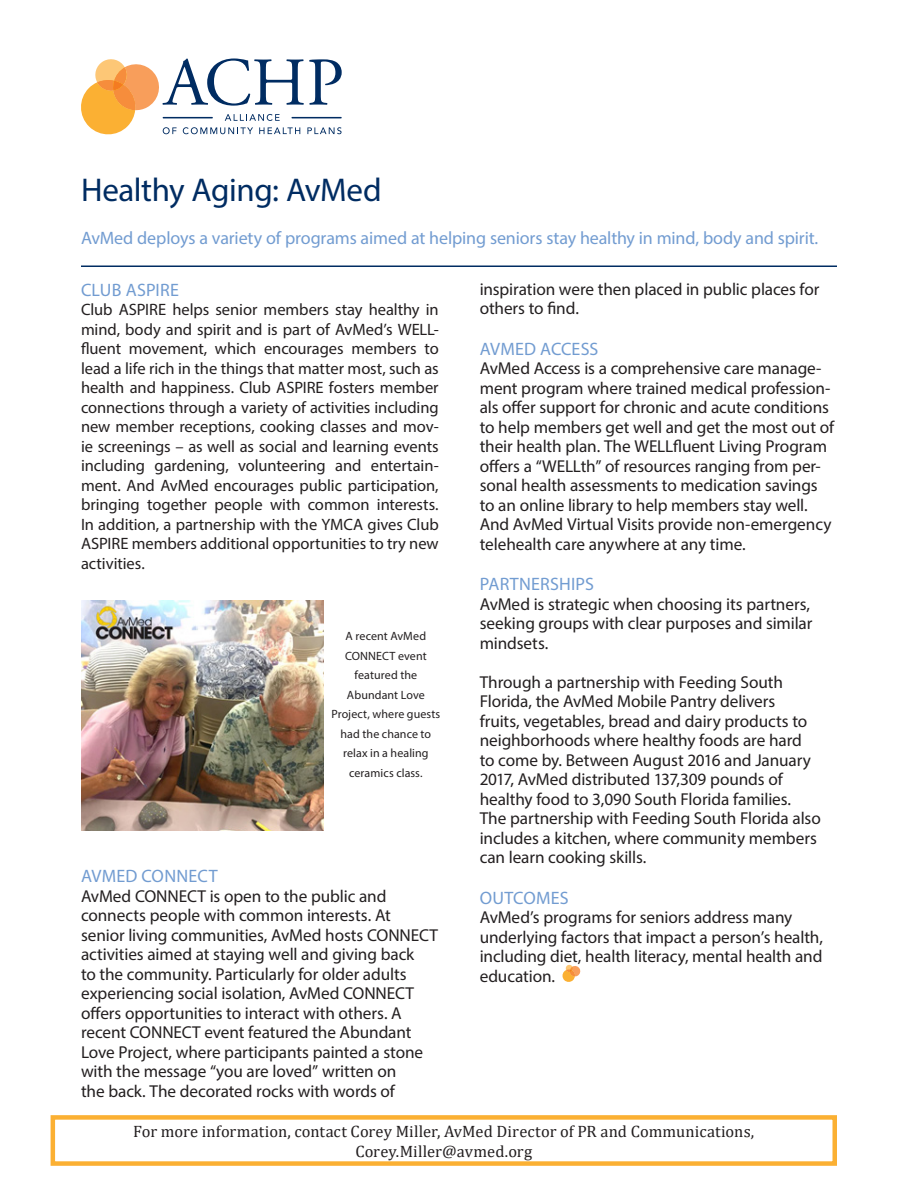
<style>
.page{position:relative;width:918px;height:1188px;background:#fff}
.page>*{position:absolute;margin:0;border:0;box-sizing:border-box;transform-origin:0 0}
.body{font:33px "Myriad Pro";letter-spacing:-.015em;color:#002c62}
.body-2{font:18px "Myriad Pro";letter-spacing:-.005em;color:#729cd1}
.body-3{font:18px "Myriad Pro";letter-spacing:.015em;color:#729cd1}
.body-4{font:17.25px/19.5px "Myriad Pro";letter-spacing:-.005em;color:#231f20}
.body-5{font:16.5px/19.5px "Myriad Pro";letter-spacing:-.005em;color:#231f20;text-align:justify}
.body-6{font:16.5px/19.5px "Cambria";letter-spacing:.005em;color:#231f20;text-align:center}
.body-7{font:12px/19.5px "Myriad Pro";letter-spacing:.005em;color:#231f20;text-align:center}
</style>
<div class="page">
<svg style="left:81px;top:58px;width:261px;height:77px"></svg>
<hr style="left:163px;top:117px;width:50px;height:1px;background:#002c62">
<hr style="left:292px;top:117px;width:50px;height:1px;background:#002c62">
<img style="left:81px;top:601px;width:243px;height:230px">
<svg style="left:562px;top:964px;width:19px;height:18px"></svg>
<hr style="left:81px;top:266px;width:756px;height:1px;background:#002c62">
<div style="left:51px;top:1115px;width:786px;height:51px;border:4px solid #fbb033"></div>
<p class="body" style="left:81px;top:169px;width:302px">Healthy Aging: AvMed</p>
<p class="body-2" style="left:81px;top:227px;width:739px">AvMed deploys a variety of programs aimed at helping seniors stay healthy in mind, body and spirit.</p>
<p class="body-2" style="left:81px;top:278px;width:99px">CLUB ASPIRE</p>
<p class="body-5" style="left:81px;top:299px;width:359px">Club ASPIRE helps senior members stay healthy in mind, body and spirit and is part of AvMed’s WELL&shy;fluent movement, which encourages members to lead a life rich in the things that matter most, such as health and happiness. Club ASPIRE fosters member connections through a variety of activities including new member receptions, cooking classes and mov&shy;ie screenings – as well as social and learning events including gardening, volunteering and entertain&shy;ment. And AvMed encourages public participation, bringing together people with common interests.<br>In addition, a partnership with the YMCA gives Club ASPIRE members additional opportunities to try new activities.</p>
<p class="body-4" style="left:480px;top:279px;width:341px">inspiration were then placed in public places for others to find.</p>
<p class="body-2" style="left:480px;top:338px;width:120px">AVMED ACCESS</p>
<p class="body-4" style="left:480px;top:359px;width:356px">AvMed Access is a comprehensive care manage&shy;ment program where trained medical profession&shy;als offer support for chronic and acute conditions to help members get well and get the most out of their health plan. The WELLfluent Living Program offers a “WELLth” of resources ranging from per&shy;sonal health assessments to medication savings to an online library to help members stay well.<br>And AvMed Virtual Visits provide non-emergency telehealth care anywhere at any time.</p>
<p class="body-3" style="left:480px;top:573px;width:116px">PARTNERSHIPS</p>
<p class="body-4" style="left:480px;top:594px;width:334px">AvMed is strategic when choosing its partners, seeking groups with clear purposes and similar mindsets.</p>
<p class="body-4" style="left:480px;top:672px;width:343px">Through a partnership with Feeding South Florida, the AvMed Mobile Pantry delivers<br>fruits, vegetables, bread and dairy products to neighborhoods where healthy foods are hard to come by. Between August 2016 and January 2017, AvMed distributed 137,309 pounds of healthy food to 3,090 South Florida families.<br>The partnership with Feeding South Florida also includes a kitchen, where community members can learn cooking skills.</p>
<p class="body-3" style="left:480px;top:887px;width:90px">OUTCOMES</p>
<p class="body-4" style="left:480px;top:908px;width:345px">AvMed’s programs for seniors address many underlying factors that impact a person’s health, including diet, health literacy, mental health and education.</p>
<p class="body-7" style="left:331px;top:626px;width:111px">A recent AvMed<br>CONNECT event featured the<br>Abundant Love<br>Project, where guests had the chance to relax in a healing ceramics class.</p>
<p class="body-2" style="left:81px;top:865px;width:138px">AVMED CONNECT</p>
<p class="body-4" style="left:81px;top:886px;width:359px">AvMed CONNECT is open to the public and connects people with common interests. At senior living communities, AvMed hosts CONNECT activities aimed at staying well and giving back<br>to the community. Particularly for older adults experiencing social isolation, AvMed CONNECT offers opportunities to interact with others. A recent CONNECT event featured the Abundant Love Project, where participants painted a stone with the message “you are loved” written on<br>the back. The decorated rocks with words of</p>
<p class="body-6" style="left:133px;top:1122px;width:623px">For more information, contact Corey Miller, AvMed Director of PR and Communications,<br>Corey.Miller@avmed.org</p>
</div>
